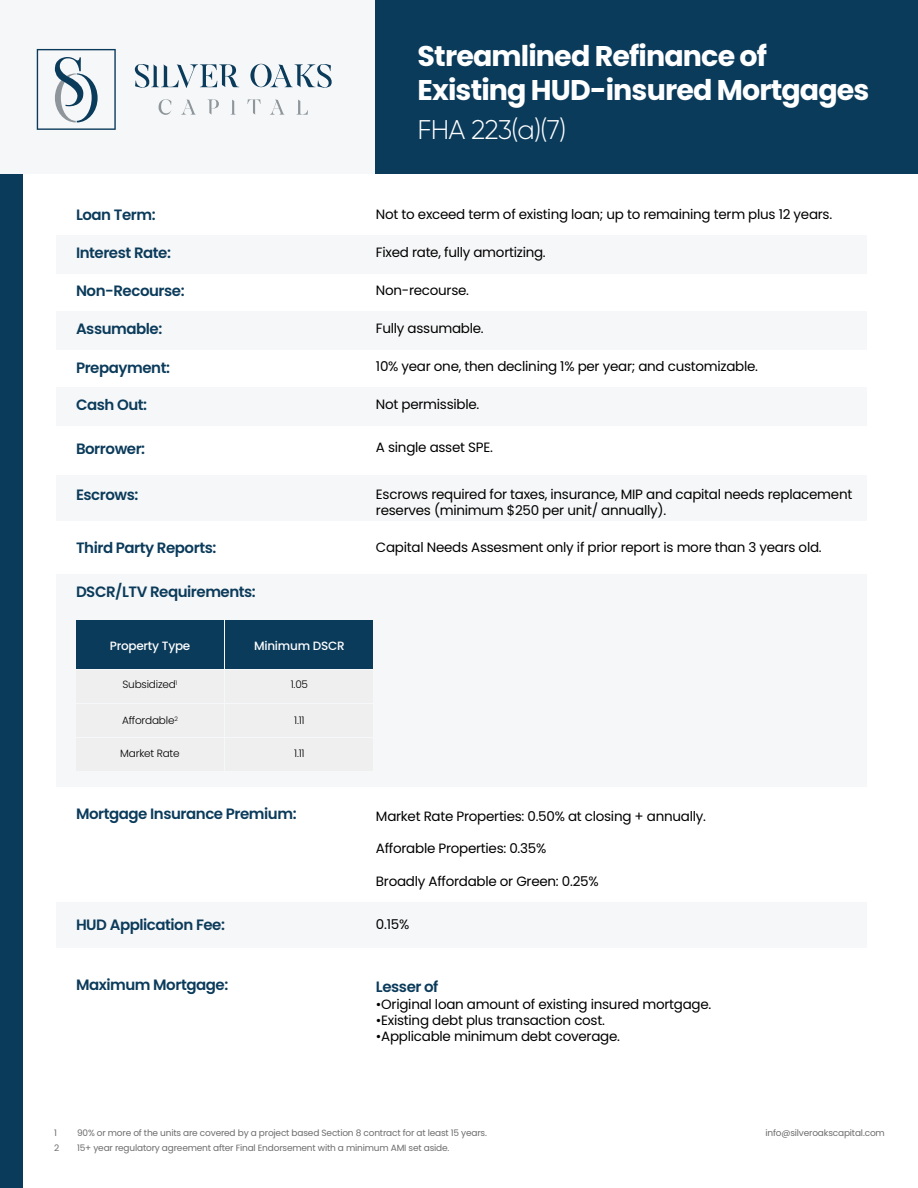
<style>
.page{position:relative;width:918px;height:1188px;background:#fff}
.page>*{position:absolute;margin:0;border:0;box-sizing:border-box;transform-origin:0 0}
.t1{font:700 28.5px/34.2px "Poppins";letter-spacing:-.03em;color:#fff}
.t2{font:300 27px "Gilroy";letter-spacing:-.03em;color:#fff}
.t3{font:600 15px "Poppins";letter-spacing:-.03em;color:#0b3b5b}
.t4{font:13.5px/16.2px "Poppins";letter-spacing:-.02em;color:#000}
.t5{font:500 12px "Poppins";letter-spacing:-.02em;color:#fff}
.t6{font:300 10.5px "Poppins";letter-spacing:-.02em;color:#000}
.t7{font:9px/15px "Poppins";letter-spacing:-.02em;color:#6d6d6d}
</style>
<div class="page">
<div style="left:0;top:0;width:22px;height:1188px;background:#0b3b5b"></div>
<div style="left:56px;top:235px;width:810px;height:38px;background:#f6f7f8"></div>
<div style="left:0;top:0;width:376px;height:173px;background:#f6f7f8"></div>
<div style="left:376px;top:0;width:542px;height:173px;background:#0b3b5b"></div>
<div style="left:56px;top:312px;width:810px;height:38px;background:#f6f7f8"></div>
<div style="left:56px;top:387px;width:810px;height:39px;background:#f6f7f8"></div>
<div style="left:56px;top:475px;width:810px;height:46px;background:#f6f7f8"></div>
<div style="left:56px;top:902px;width:810px;height:46px;background:#f6f7f8"></div>
<div style="left:56px;top:574px;width:810px;height:213px;background:#f6f7f8"></div>
<div style="left:76px;top:620px;width:147px;height:49px;background:#0b3b5b"></div>
<div style="left:226px;top:620px;width:147px;height:49px;background:#0b3b5b"></div>
<div style="left:76px;top:670px;width:147px;height:33px;background:#efefef"></div>
<div style="left:226px;top:670px;width:147px;height:33px;background:#efefef"></div>
<div style="left:76px;top:704px;width:147px;height:33px;background:#efefef"></div>
<div style="left:226px;top:704px;width:147px;height:33px;background:#efefef"></div>
<div style="left:76px;top:738px;width:147px;height:33px;background:#efefef"></div>
<div style="left:226px;top:738px;width:147px;height:33px;background:#efefef"></div>
<svg style="left:135px;top:64px;width:104px;height:24px"></svg>
<svg style="left:250px;top:63px;width:82px;height:25px"></svg>
<svg style="left:159px;top:99px;width:12px;height:16px"></svg>
<svg style="left:181px;top:99px;width:15px;height:16px"></svg>
<svg style="left:208px;top:99px;width:11px;height:16px"></svg>
<svg style="left:231px;top:99px;width:5px;height:16px"></svg>
<svg style="left:247px;top:99px;width:14px;height:16px"></svg>
<svg style="left:270px;top:99px;width:15px;height:16px"></svg>
<svg style="left:296px;top:99px;width:12px;height:16px"></svg>
<svg style="left:37px;top:49px;width:79px;height:81px"></svg>
<h1 class="t1" style="left:418px;top:39px;width:453px">Streamlined Refinance of<br>Existing HUD-insured Mortgages</h1>
<h2 class="t2" style="left:418px;top:113px;width:150px">FHA 223(a)(7)</h2>
<p class="t3" style="left:76px;top:206px;width:81px">Loan Term:</p>
<p class="t4" style="left:376px;top:206px;width:458px">Not to exceed term of existing loan; up to remaining term plus 12 years.</p>
<p class="t3" style="left:76px;top:244px;width:96px">Interest Rate:</p>
<p class="t4" style="left:376px;top:244px;width:171px">Fixed rate, fully amortizing.</p>
<p class="t3" style="left:76px;top:282px;width:110px">Non-Recourse:</p>
<p class="t4" style="left:376px;top:282px;width:95px">Non-recourse.</p>
<p class="t3" style="left:76px;top:320px;width:88px">Assumable:</p>
<p class="t4" style="left:376px;top:321px;width:109px">Fully assumable.</p>
<p class="t3" style="left:76px;top:359px;width:96px">Prepayment:</p>
<p class="t4" style="left:376px;top:359px;width:384px">10% year one, then declining 1% per year; and customizable.</p>
<p class="t3" style="left:76px;top:396px;width:73px">Cash Out:</p>
<p class="t4" style="left:376px;top:396px;width:105px">Not permissible.</p>
<p class="t3" style="left:76px;top:440px;width:71px">Borrower:</p>
<p class="t4" style="left:376px;top:440px;width:118px">A single asset SPE.</p>
<p class="t3" style="left:76px;top:486px;width:64px">Escrows:</p>
<p class="t4" style="left:376px;top:486px;width:478px">Escrows required for taxes, insurance, MIP and capital needs replacement reserves (minimum $250 per unit/ annually).</p>
<p class="t3" style="left:76px;top:539px;width:142px">Third Party Reports:</p>
<p class="t4" style="left:376px;top:540px;width:447px">Capital Needs Assesment only if prior report is more than 3 years old.</p>
<p class="t3" style="left:76px;top:583px;width:181px">DSCR/LTV Requirements:</p>
<p class="t5" style="left:110px;top:638px;width:82px">Property Type</p>
<p class="t5" style="left:254px;top:638px;width:92px">Minimum DSCR</p>
<p class="t6" style="left:122px;top:679px;width:56px">Subsidized<sup>1</sup></p>
<p class="t6" style="left:291px;top:679px;width:19px">1.05</p>
<p class="t6" style="left:122px;top:715px;width:57px">Affordable<sup>2</sup></p>
<p class="t6" style="left:294px;top:715px;width:12px">1.11</p>
<p class="t6" style="left:120px;top:747px;width:61px">Market Rate</p>
<p class="t6" style="left:294px;top:747px;width:12px">1.11</p>
<p class="t3" style="left:76px;top:805px;width:222px">Mortgage Insurance Premium:</p>
<p class="t4" style="left:376px;top:808px;width:331px">Market Rate Properties: 0.50% at closing + annually.</p>
<p class="t4" style="left:376px;top:840px;width:172px">Afforable Properties: 0.35%</p>
<p class="t4" style="left:376px;top:873px;width:224px">Broadly Affordable or Green: 0.25%</p>
<p class="t3" style="left:76px;top:916px;width:151px">HUD Application Fee:</p>
<p class="t4" style="left:376px;top:916px;width:35px">0.15%</p>
<p class="t3" style="left:76px;top:976px;width:154px">Maximum Mortgage:</p>
<p class="t3" style="left:376px;top:978px;width:64px">Lesser of</p>
<p class="t4" style="left:376px;top:996px;width:337px">•Original loan amount of existing insured mortgage.</p>
<p class="t4" style="left:376px;top:1012px;width:230px">•Existing debt plus transaction cost.</p>
<p class="t4" style="left:376px;top:1028px;width:246px">•Applicable minimum debt coverage.</p>
<p class="t7" style="left:54px;top:1126px;width:4px">1</p>
<p class="t7" style="left:765px;top:1126px;width:121px">info@silveroakscapital.com</p>
<p class="t7" style="left:54px;top:1141px;width:7px">2</p>
<p class="t7" style="left:77px;top:1126px;width:412px">90% or more of the units are covered by a project based Section 8 contract for at least 15 years.<br>15+ year regulatory agreement after Final Endorsement with a minimum AMI set aside.</p>
</div>
